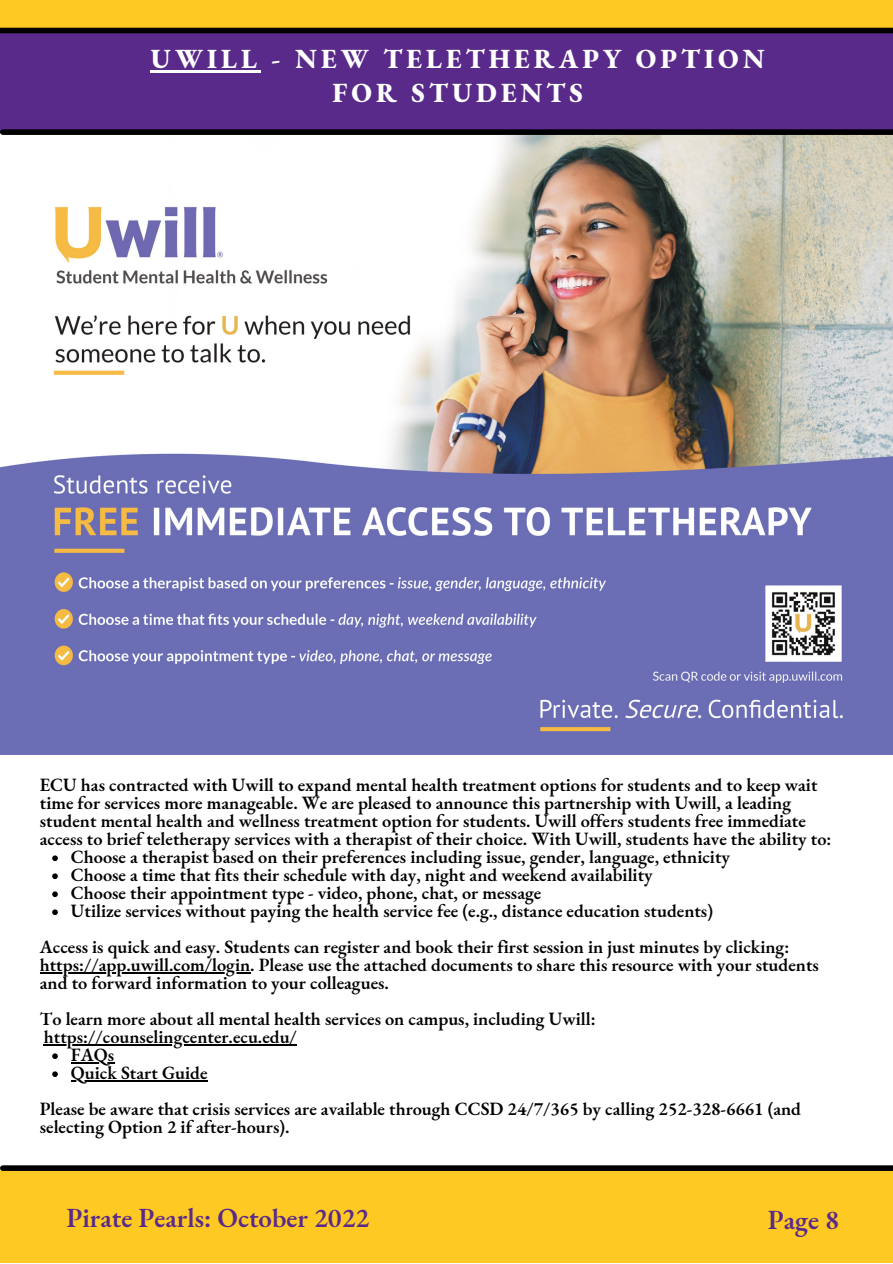
<style>
.page{position:relative;width:893px;height:1264px;background:#fff}
.page>*{position:absolute;margin:0;border:0;box-sizing:border-box;transform-origin:0 0}
.t1{font:800 27px/33.8px "EB Garamond";letter-spacing:.15em;color:#fff;text-align:center}
.t2{font:600 27px "EB Garamond";color:#592a8a}
.t3{font:600 18.3px/18px "EB Garamond";color:#000}
</style>
<div class="page">
<div style="left:0;top:1170px;width:892px;height:92px;background:#fec923"></div>
<div style="left:3px;top:1165px;width:889px;height:5px;background:#000"></div>
<svg style="left:52px;top:855px;width:6px;height:6px"></svg>
<svg style="left:52px;top:873px;width:6px;height:6px"></svg>
<svg style="left:52px;top:891px;width:6px;height:6px"></svg>
<svg style="left:52px;top:909px;width:6px;height:6px"></svg>
<svg style="left:52px;top:1053px;width:6px;height:5px"></svg>
<hr style="left:71px;top:1062px;width:43px;height:1px;background:#000">
<svg style="left:52px;top:1071px;width:6px;height:5px"></svg>
<hr style="left:71px;top:1080px;width:136px;height:1px;background:#000">
<hr style="left:40px;top:972px;width:210px;height:1px;background:#000">
<hr style="left:44px;top:1044px;width:253px;height:1px;background:#000">
<div style="left:0;top:0;width:892px;height:132px;background:#592a8a"></div>
<div style="left:0;top:0;width:892px;height:27px;background:#fec923"></div>
<div style="left:0;top:28px;width:892px;height:5px;background:#000"></div>
<img style="left:0;top:135px;width:892px;height:619px">
<div style="left:3px;top:129px;width:889px;height:6px;background:#000"></div>
<hr style="left:151px;top:70px;width:110px;height:3px;background:#fff">
<h1 class="t1" style="left:151px;top:42px;width:615px">UWILL - NEW TELETHERAPY OPTION<br>FOR STUDENTS</h1>
<p class="t3" style="left:40px;top:775px;width:793px">ECU has contracted with Uwill to expand mental health treatment options for students and to keep wait time for services more manageable. We are pleased to announce this partnership with Uwill, a leading student mental health and wellness treatment option for students. Uwill offers students free immediate access to brief teletherapy services with a therapist of their choice. With Uwill, students have the ability to:</p>
<p class="t3" style="left:71px;top:847px;width:660px">Choose a therapist based on their preferences including issue, gender, language, ethnicity Choose a time that fits their schedule with day, night and weekend availability<br>Choose their appointment type - video, phone, chat, or message<br>Utilize services without paying the health service fee (e.g., distance education students)</p>
<p class="t3" style="left:40px;top:937px;width:780px">Access is quick and easy. Students can register and book their first session in just minutes by clicking: https://app.uwill.com/login. Please use the attached documents to share this resource with your students and to forward information to your colleagues.</p>
<p class="t3" style="left:40px;top:1009px;width:557px">To learn more about all mental health services on campus, including Uwill: https://counselingcenter.ecu.edu/</p>
<p class="t3" style="left:71px;top:1045px;width:138px">FAQs<br>Quick Start Guide</p>
<p class="t3" style="left:40px;top:1099px;width:762px">Please be aware that crisis services are available through CCSD 24/7/365 by calling 252-328-6661 (and selecting Option 2 if after-hours).</p>
<h1 class="t2" style="left:66px;top:1200px;width:304px">Pirate Pearls: October 2022</h1>
<h1 class="t2" style="left:767px;top:1201px;width:73px">Page 8</h1>
</div>
